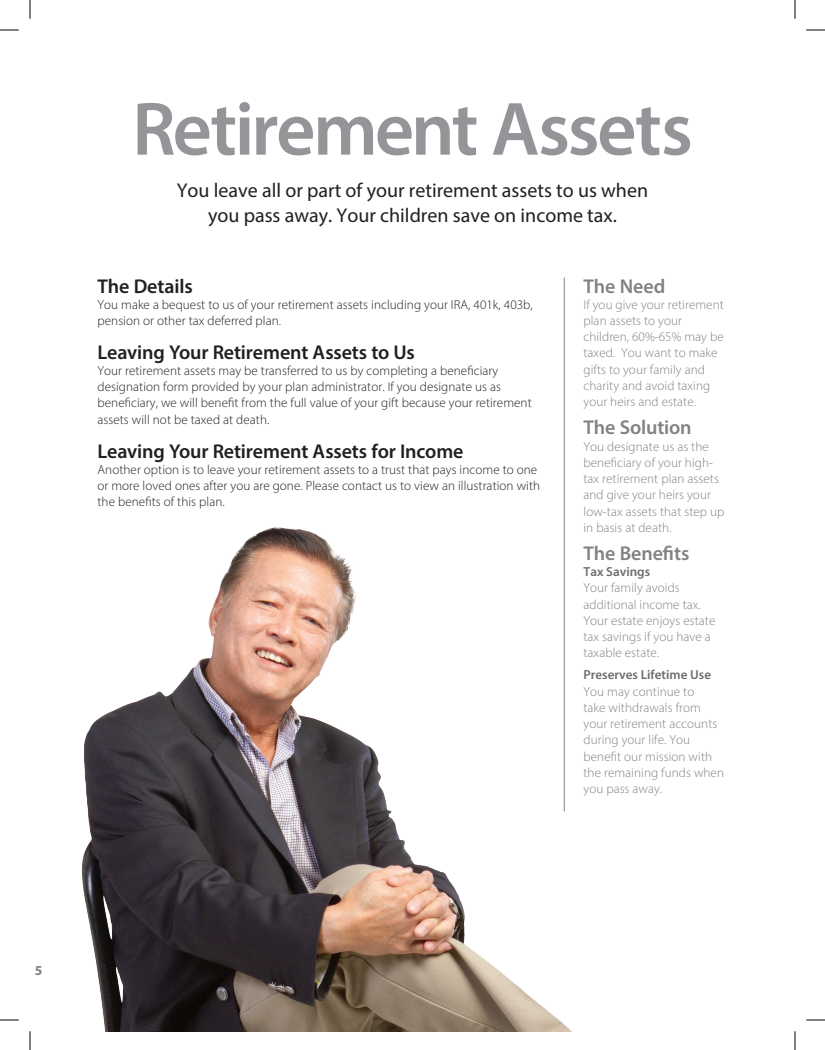
<style>
.page{position:relative;width:825px;height:1050px;background:#fff}
.page>*{position:absolute;margin:0;border:0;box-sizing:border-box;transform-origin:0 0}
.Heads{font:600 76.25px "Myriad Pro";letter-spacing:-.03em;color:#939598}
.Descriptive_Copy{font:20px/25px "Myriad Pro";color:#231f20;text-align:center}
.Subheads{font:600 20px "Myriad Pro";letter-spacing:-.005em;color:#231f20}
.Subheads-2{font:600 20px "Myriad Pro";letter-spacing:-.005em;color:#808285}
.t1{font:700 13.75px "Myriad Pro";color:#808285}
.Body_Copy{font:300 13.12px/16.2px "Myriad Pro";letter-spacing:.005em;color:#231f20}
.Inset_Body{font:300 13.12px/16.2px "Myriad Pro";letter-spacing:.005em;color:#808285}
.Inset_Subhead_in_Bod{font:600 13.12px "Myriad Pro";color:#6c6d70}
</style>
<div class="page">
<hr style="left:564px;top:278px;width:1px;height:533px;background:#808285">
<img style="left:82px;top:514px;width:489px;height:517px">
<svg style="left:0;top:29px;width:19px;height:2px"></svg>
<svg style="left:806px;top:29px;width:19px;height:2px"></svg>
<svg style="left:0;top:1019px;width:19px;height:2px"></svg>
<svg style="left:806px;top:1019px;width:19px;height:2px"></svg>
<svg style="left:29px;top:0;width:2px;height:19px"></svg>
<svg style="left:29px;top:1031px;width:2px;height:19px"></svg>
<svg style="left:794px;top:0;width:2px;height:19px"></svg>
<svg style="left:794px;top:1031px;width:2px;height:19px"></svg>
<p class="Heads" style="left:132px;top:81px;width:562px">Retirement Assets</p>
<p class="Descriptive_Copy" style="left:177px;top:177px;width:473px">You leave all or part of your retirement assets to us when you pass away. Your children save on income tax.</p>
<p class="Subheads" style="left:98px;top:273px;width:97px">The Details</p>
<p class="Body_Copy" style="left:98px;top:296px;width:437px">You make a bequest to us of your retirement assets including your IRA, 401k, 403b, pension or other tax deferred plan.</p>
<p class="Subheads" style="left:98px;top:339px;width:319px">Leaving Your Retirement Assets to Us</p>
<p class="Body_Copy" style="left:98px;top:362px;width:436px">Your retirement assets may be transferred to us by completing a beneficiary designation form provided by your plan administrator. If you designate us as beneficiary, we will benefit from the full value of your gift because your retirement assets will not be taxed at death.</p>
<p class="Subheads" style="left:98px;top:438px;width:368px">Leaving Your Retirement Assets for Income</p>
<p class="Body_Copy" style="left:98px;top:461px;width:444px">Another option is to leave your retirement assets to a trust that pays income to one or more loved ones after you are gone. Please contact us to view an illustration with the benefits of this plan.</p>
<p class="Subheads-2" style="left:584px;top:273px;width:83px">The Need</p>
<p class="Inset_Body" style="left:583px;top:296px;width:142px">If you give your retirement plan assets to your children, 60%-65% may be taxed. You want to make gifts to your family and charity and avoid taxing your heirs and estate.</p>
<p class="Subheads-2" style="left:583px;top:415px;width:110px">The Solution</p>
<p class="Inset_Body" style="left:583px;top:438px;width:142px">You designate us as the beneficiary of your high&shy;tax retirement plan assets and give your heirs your low-tax assets that step up in basis at death.</p>
<p class="Subheads-2" style="left:583px;top:541px;width:107px">The Benefits</p>
<p class="Inset_Subhead_in_Bod" style="left:583px;top:563px;width:68px">Tax Savings</p>
<p class="Inset_Body" style="left:583px;top:580px;width:133px">Your family avoids additional income tax.<br>Your estate enjoys estate tax savings if you have a taxable estate.</p>
<p class="Inset_Subhead_in_Bod" style="left:583px;top:667px;width:129px">Preserves Lifetime Use</p>
<p class="Inset_Body" style="left:583px;top:683px;width:142px">You may continue to<br>take withdrawals from your retirement accounts during your life. You benefit our mission with the remaining funds when you pass away.</p>
<p class="t1" style="left:35px;top:962px;width:9px">5</p>
</div>
